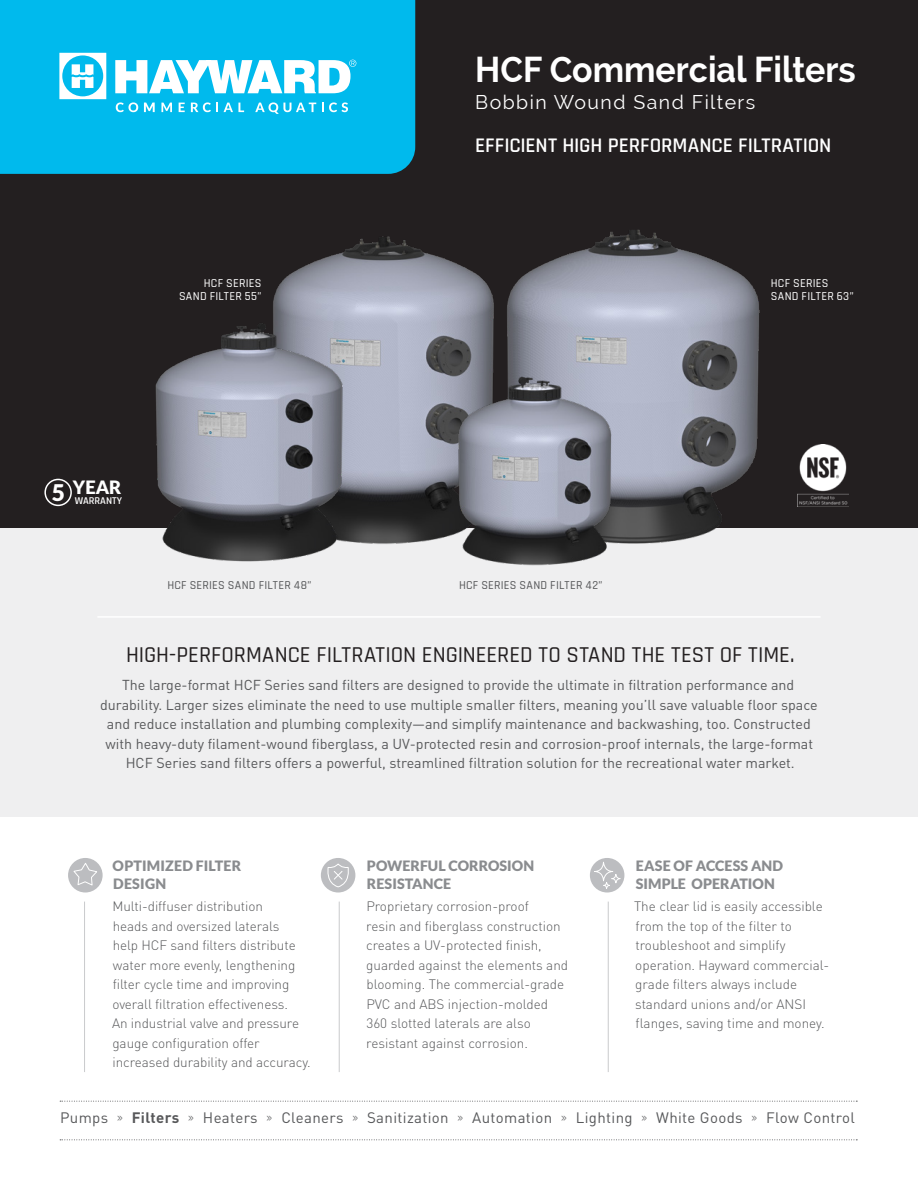
<style>
.page{position:relative;width:918px;height:1188px;background:#fff}
.page>*{position:absolute;margin:0;border:0;box-sizing:border-box;transform-origin:0 0}
.t1{font:700 36px "Raleway";color:#fff;scale:.94 1}
.t2{font:900 22.95px "Lato";color:#fff}
.t3{font:500 22.5px "Rajdhani";color:#231f20}
.t4{font:600 21px "Rajdhani";letter-spacing:-.005em;color:#fff}
.t5{font:19.5px "Raleway";letter-spacing:.075em;color:#fff}
.t6{font:900 18.3px "Lato";color:#fff}
.t7{font:15px "DIN Pro";letter-spacing:.025em;color:#57585a}
.t8{font:14.25px/19.5px "DIN Pro";color:#57585a;text-align:center}
.t9{font:900 14.25px/18px "Lato";letter-spacing:.005em;color:#8a8c8f}
.t10{font:300 13.5px/19.5px "DIN Pro";letter-spacing:-.005em;color:#57585a}
.t11{font:500 12px "Rajdhani";letter-spacing:.02em;color:#57585a}
.t12{font:500 12px/13.5px "Rajdhani";letter-spacing:.02em;color:#fff}
.t13{font:600 10.5px "Rajdhani";color:#fff}
.s1{font-family:"Rajdhani"}
.s2{font-weight:700}
</style>
<div class="page">
<div style="left:0;top:528px;width:918px;height:289px;background:#efeff0"></div>
<hr style="left:339px;top:902px;width:1px;height:170px;background:#c9cacc">
<hr style="left:84px;top:902px;width:1px;height:170px;background:#c9cacc">
<div style="left:68px;top:858px;width:35px;height:35px;background:#bcbdc0;border-radius:50%"></div>
<svg style="left:72px;top:861px;width:25px;height:25px"></svg>
<div style="left:321px;top:858px;width:34px;height:35px;background:#bcbdc0;border-radius:50%"></div>
<svg style="left:327px;top:864px;width:22px;height:24px"></svg>
<svg style="left:60px;top:1139px;width:797px;height:1px"></svg>
<svg style="left:60px;top:1101px;width:797px;height:1px"></svg>
<div style="left:0;top:0;width:918px;height:528px;background:#231f20"></div>
<div style="left:44px;top:479px;width:28px;height:27px;border:2px solid #fff;border-radius:50%"></div>
<img style="left:798px;top:445px;width:51px;height:60px">
<div style="left:0;top:0;width:415px;height:174px;background:#00baed"></div>
<hr style="left:608px;top:902px;width:1px;height:170px;background:#c9cacc">
<img style="left:273px;top:236px;width:216px;height:308px">
<img style="left:489px;top:229px;width:271px;height:315px">
<img style="left:155px;top:307px;width:231px;height:255px">
<img style="left:428px;top:368px;width:194px;height:198px">
<svg style="left:59px;top:53px;width:47px;height:46px;background:#8fe0f7"></svg>
<svg style="left:115px;top:60px;width:241px;height:33px;background:#a9e7f8"></svg>
<svg style="left:116px;top:102px;width:22px;height:10px"></svg>
<svg style="left:144px;top:103px;width:11px;height:9px"></svg>
<svg style="left:161px;top:103px;width:11px;height:9px"></svg>
<svg style="left:179px;top:103px;width:6px;height:9px"></svg>
<svg style="left:191px;top:102px;width:27px;height:10px"></svg>
<svg style="left:224px;top:103px;width:20px;height:9px"></svg>
<svg style="left:255px;top:102px;width:61px;height:12px"></svg>
<svg style="left:322px;top:102px;width:26px;height:10px"></svg>
<div style="left:590px;top:858px;width:34px;height:35px;background:#bcbdc0;border-radius:50%"></div>
<svg style="left:593px;top:861px;width:28px;height:28px"></svg>
<hr style="left:97px;top:616px;width:724px;height:2px;background:#fff">
<p class="t1" style="left:475px;top:49px;width:406px">HCF Commercial Filters</p>
<p class="t5" style="left:475px;top:90px;width:282px">Bobbin Wound Sand Filters</p>
<p class="t12" style="left:179px;top:277px;width:84px;text-align:right">HCF SERIES<br>SAND FILTER 55”</p>
<p class="t4" style="left:475px;top:132px;width:358px">EFFICIENT HIGH PERFORMANCE FILTRATION</p>
<p class="t12" style="left:771px;top:277px;width:84px">HCF SERIES<br>SAND FILTER 63”</p>
<p class="t2" style="left:52px;top:479px;width:15px">5</p>
<p class="t6" style="left:73px;top:477px;width:50px">YEAR</p>
<p class="t13" style="left:75px;top:495px;width:49px">WARRANTY</p>
<p class="t11" style="left:167px;top:578px;width:146px">HCF SERIES SAND FILTER 48”</p>
<p class="t11" style="left:459px;top:578px;width:145px">HCF SERIES SAND FILTER 42”</p>
<p class="t3" style="left:126px;top:642px;width:670px">HIGH-PERFORMANCE FILTRATION ENGINEERED TO STAND THE TEST OF TIME.</p>
<p class="t8" style="left:100px;top:675px;width:719px">The large-format HCF Series sand filters are designed to provide the ultimate in filtration performance and durability. Larger sizes eliminate the need to use multiple smaller filters, meaning you’ll save valuable floor space and reduce installation and plumbing complexity—and simplify maintenance and backwashing, too. Constructed with heavy-duty filament-wound fiberglass, a UV-protected resin and corrosion-proof internals, the large-format HCF Series sand filters offers a powerful, streamlined filtration solution for the recreational water market.</p>
<p class="t9" style="left:113px;top:856px;width:130px">OPTIMIZED FILTER<br>DESIGN</p>
<p class="t10" style="left:112px;top:896px;width:200px">Multi-diffuser distribution<br>heads and oversized laterals<br>help HCF sand filters distribute water more evenly, lengthening filter cycle time and improving overall filtration effectiveness.<br>An industrial valve and pressure gauge configuration offer increased durability and accuracy.</p>
<p class="t9" style="left:367px;top:856px;width:169px">POWERFUL CORROSION</p>
<p class="t9" style="left:367px;top:874px;width:86px">RESISTANCE</p>
<p class="t10" style="left:366px;top:896px;width:204px">Proprietary corrosion-proof<br>resin and fiberglass construction creates a UV-protected finish, guarded against the elements and blooming. The commercial-grade<br>PVC and ABS injection-molded<br>360 slotted laterals are also resistant against corrosion.</p>
<p class="t9" style="left:636px;top:856px;width:149px">EASE OF ACCESS AND<br>SIMPLE OPERATION</p>
<p class="t10" style="left:634px;top:896px;width:197px">The clear lid is easily accessible from the top of the filter to troubleshoot and simplify operation. Hayward commercial&shy;grade filters always include standard unions and/or ANSI flanges, saving time and money.</p>
<p class="t7" style="left:60px;top:1106px;width:796px">Pumps <span class="s1">»</span> <span class="s2">Filters</span> <span class="s1">»</span> Heaters <span class="s1">»</span> Cleaners <span class="s1">»</span> Sanitization <span class="s1">»</span> Automation <span class="s1">»</span> Lighting <span class="s1">»</span> White Goods <span class="s1">»</span> Flow Control</p>
</div>
